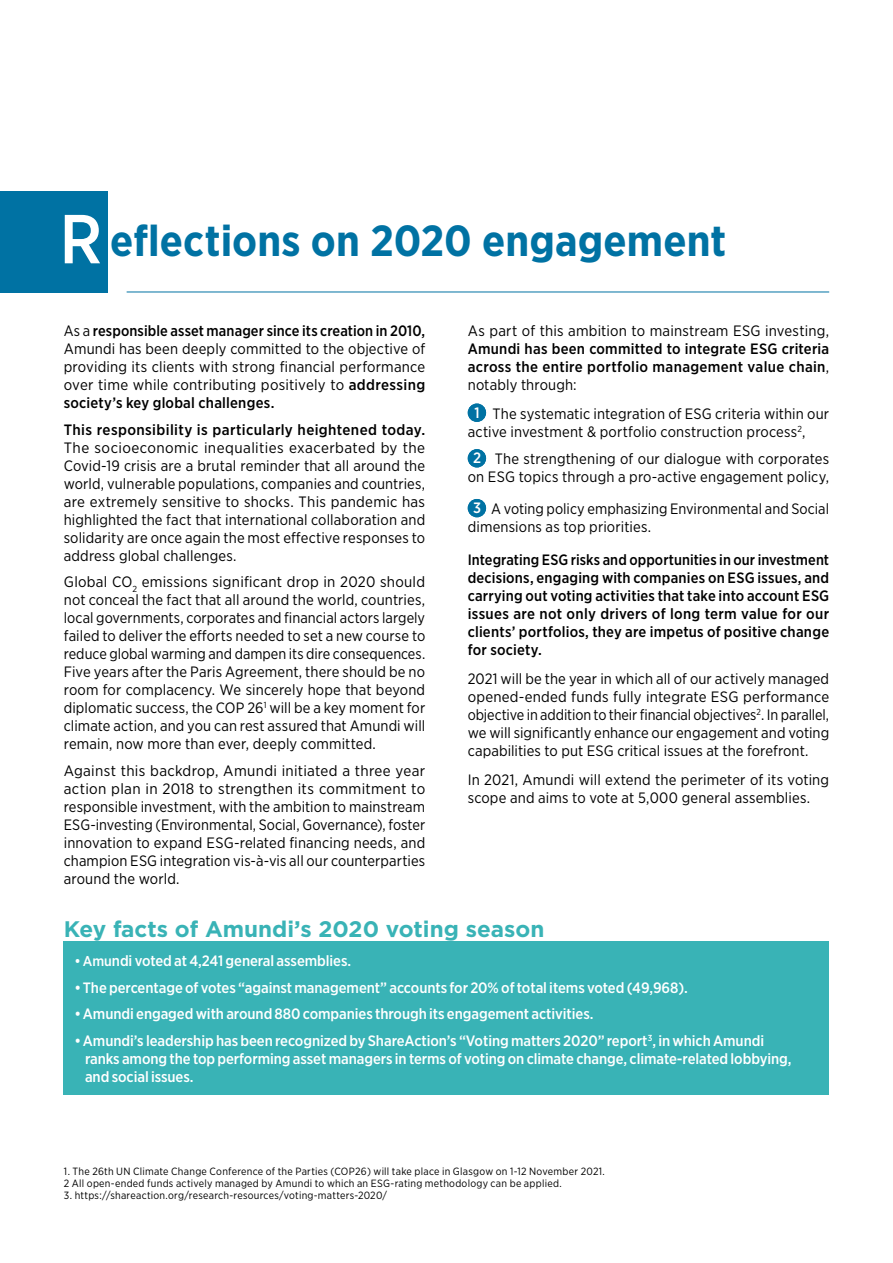
<style>
.page{position:relative;width:893px;height:1263px;background:#fff}
.page>*{position:absolute;margin:0;border:0;box-sizing:border-box;transform-origin:0 0}
.t1{font:700 43.5px "Gotham Narrow";letter-spacing:.005em;color:#0072a3}
.t2{font:700 22.5px "Gotham";color:#39b3b6}
.t3{font:15px/18px "Gotham Narrow";letter-spacing:.01em;color:#000;text-align:justify}
.t4{font:500 15px/18px "Gotham Narrow";letter-spacing:.02em;color:#000;text-align:justify}
.t5{font:500 15px/18px "Gotham Narrow";letter-spacing:-.005em;color:#fff}
.t6{font:10.5px/12px "Gotham Narrow";letter-spacing:.025em;color:#000}
.s1{font-weight:500;font-size:69.15px;color:#fff}
.s2{font-weight:500}
.s3{font-weight:400}
.s4{font-weight:500;color:#fff}
.s5{font-size:14.25px}
</style>
<div class="page">
<div style="left:468px;top:404px;width:18px;height:18px;background:#0072a3;border-radius:50%"></div>
<div style="left:468px;top:449px;width:18px;height:18px;background:#0072a3;border-radius:50%"></div>
<div style="left:468px;top:499px;width:18px;height:18px;background:#0072a3;border-radius:50%"></div>
<div style="left:64px;top:942px;width:765px;height:153px;background:#39b3b6"></div>
<div style="left:0;top:191px;width:108px;height:102px;background:#0072a3"></div>
<hr style="left:127px;top:292px;width:702px;height:1px;background:#0072a3">
<h1 class="t1" style="left:60px;top:213px;width:668px"><span class="s1">R</span> eflections on 2020 engagement</h1>
<p class="t3" style="left:64px;top:322px;width:363px">As a <span class="s2">responsible asset manager since its creation in 2010, </span>Amundi has been deeply committed to the objective of providing its clients with strong financial performance over time while contributing positively to <span class="s2">addressing society’s key global challenges.</span></p>
<p class="t4" style="left:64px;top:420px;width:363px">This responsibility is particularly heightened today.</p>
<p class="t3" style="left:64px;top:438px;width:363px">The socioeconomic inequalities exacerbated by the Covid-19 crisis are a brutal reminder that all around the world, vulnerable populations, companies and countries, are extremely sensitive to shocks. This pandemic has highlighted the fact that international collaboration and solidarity are once again the most effective responses to address global challenges.</p>
<p class="t3" style="left:64px;top:573px;width:363px">Global CO<sub>2</sub> emissions significant drop in 2020 should not conceal the fact that all around the world, countries, local governments, corporates and financial actors largely failed to deliver the efforts needed to set a new course to reduce global warming and dampen its dire consequences.<br>Five years after the Paris Agreement, there should be no room for complacency. We sincerely hope that beyond diplomatic success, the COP 26<sup>1</sup> will be a key moment for climate action, and you can rest assured that Amundi will remain, now more than ever, deeply committed.</p>
<p class="t3" style="left:64px;top:761px;width:363px">Against this backdrop, Amundi initiated a three year action plan in 2018 to strengthen its commitment to responsible investment, with the ambition to mainstream ESG-investing (Environmental, Social, Governance), foster innovation to expand ESG-related financing needs, and champion ESG integration vis-à-vis all our counterparties around the world.</p>
<p class="t3" style="left:468px;top:322px;width:363px">As part of this ambition to mainstream ESG investing,</p>
<p class="t4" style="left:468px;top:340px;width:363px">Amundi has been committed to integrate ESG criteria across the entire portfolio management value chain<span class="s3">, notably through:</span></p>
<p class="t3" style="left:468px;top:404px;width:363px;text-indent:7px"><span class="s4">1</span> The systematic integration of ESG criteria within our active investment &amp; portfolio construction process<sup>2</sup>,</p>
<p class="t3" style="left:468px;top:450px;width:363px;text-align:center"><span class="s4">2</span> The strengthening of our dialogue with corporates on ESG topics through a pro-active engagement policy,</p>
<p class="t3" style="left:468px;top:500px;width:363px;text-indent:5px"><span class="s4">3</span> A voting policy emphasizing Environmental and Social dimensions as top priorities.</p>
<p class="t4" style="left:468px;top:551px;width:363px">Integrating ESG risks and opportunities in our investment decisions, engaging with companies on ESG issues, and carrying out voting activities that take into account ESG issues are not only drivers of long term value for our clients’ portfolios, they are impetus of positive change for society.</p>
<p class="t3" style="left:468px;top:670px;width:363px">2021 will be the year in which all of our actively managed opened-ended funds fully integrate ESG performance objective in addition to their financial objectives<sup>2</sup>. In parallel, we will significantly enhance our engagement and voting capabilities to put ESG critical issues at the forefront.</p>
<p class="t3" style="left:468px;top:770px;width:363px">In 2021, Amundi will extend the perimeter of its voting scope and aims to vote at 5,000 general assemblies.</p>
<h2 class="t2" style="left:64px;top:914px;width:482px">Key facts of Amundi’s 2020 voting season</h2>
<p class="t5" style="left:74px;top:952px;width:278px"><span class="s5">• Amu</span>ndi voted at 4,241 general assemblies.</p>
<p class="t5" style="left:74px;top:978px;width:615px">•The percentage of votes “against management” accounts for 20% of total items voted (49,968).</p>
<p class="t5" style="left:74px;top:1005px;width:521px">•Amundi engaged with around 880 companies through its engagement activities.</p>
<p class="t5" style="left:85px;top:1031px;width:708px;text-indent:-11px">•Amundi’s leadership has been recognized by ShareAction’s “Voting matters 2020” report<sup>3</sup>, in which Amundi ranks among the top performing asset managers in terms of voting on climate change, climate-related lobbying, and social issues.</p>
<p class="t6" style="left:64px;top:1165px;width:542px">1. The 26th UN Climate Change Conference of the Parties (COP26) will take place in Glasgow on 1-12 November 2021.<br>2 All open-ended funds actively managed by Amundi to which an ESG-rating methodology can be applied.</p>
<p class="t6" style="left:64px;top:1189px;width:325px">3. https://shareaction.org/research-resources/voting-matters-2020/</p>
</div>
